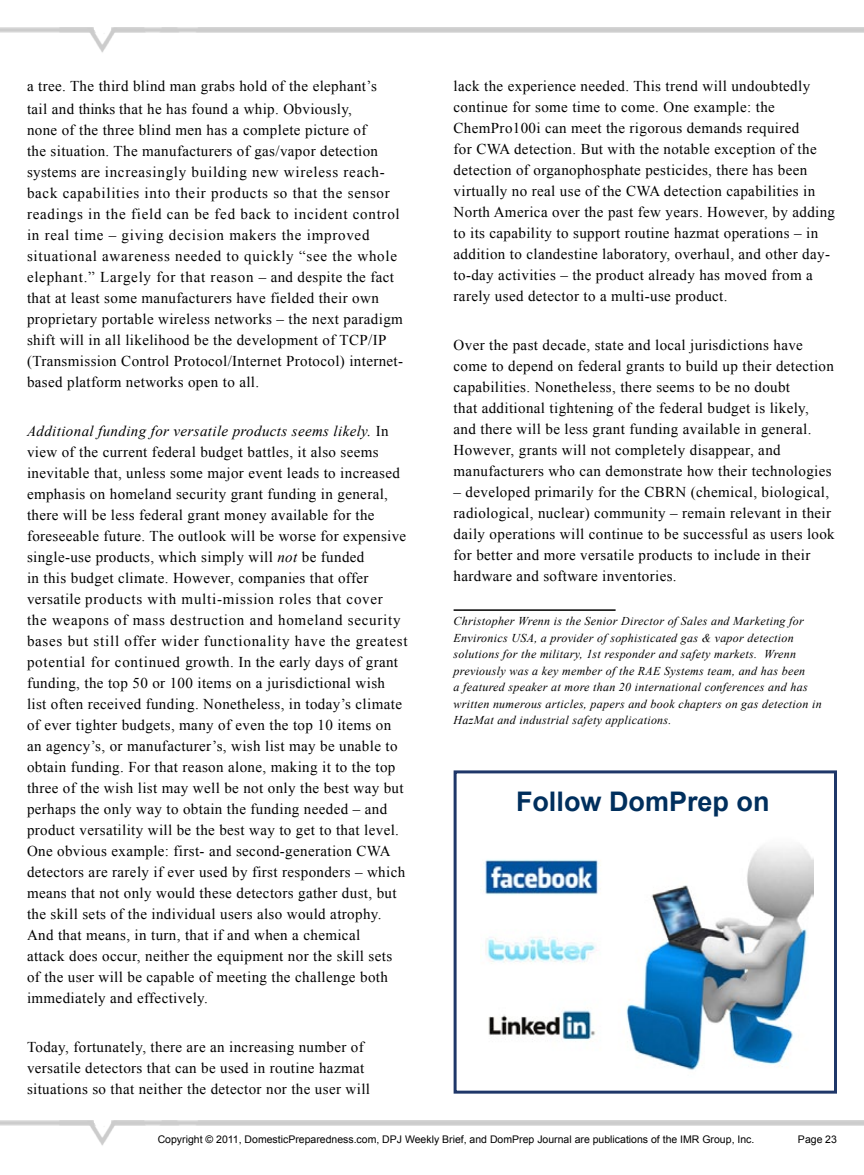
<style>
.page{position:relative;width:864px;height:1175px;background:#fff}
.page>*{position:absolute;margin:0;border:0;box-sizing:border-box;transform-origin:0 0}
.t1{font:700 27px "Arial";color:#002f5d}
.t2{font:15px/21px "Times New Roman";letter-spacing:.025em;color:#000}
.t3{font:italic 12px/16.5px "Times New Roman";letter-spacing:.025em;color:#000}
.t4{font:10.5px "Arial";color:#000}
.s1{font-style:italic}
</style>
<div class="page">
<hr style="left:454px;top:609px;width:162px;height:2px;background:#000">
<img style="left:480px;top:847px;width:333px;height:223px">
<div style="left:454px;top:770px;width:383px;height:323px;border:3px solid #1f3769"></div>
<img style="left:0;top:27px;width:864px;height:26px">
<img style="left:0;top:1120px;width:864px;height:26px">
<p class="t2" style="left:27px;top:75px;width:351px;line-height:22.5px">a tree. The third blind man grabs hold of the elephant’s tail and thinks that he has found a whip. Obviously,</p>
<p class="t2" style="left:27px;top:119px;width:378px">none of the three blind men has a complete picture of<br>the situation. The manufacturers of gas/vapor detection systems are increasingly building new wireless reach&shy;back capabilities into their products so that the sensor readings in the field can be fed back to incident control in real time – giving decision makers the improved situational awareness needed to quickly “see the whole elephant.” Largely for that reason – and despite the fact that at least some manufacturers have fielded their own proprietary portable wireless networks – the next paradigm shift will in all likelihood be the development of TCP/IP (Transmission Control Protocol/Internet Protocol) internet&shy;based platform networks open to all.</p>
<p class="t2" style="left:27px;top:420px;width:382px"><span class="s1">Additional funding for versatile products seems likely.</span> In view of the current federal budget battles, it also seems inevitable that, unless some major event leads to increased emphasis on homeland security grant funding in general, there will be less federal grant money available for the foreseeable future. The outlook will be worse for expensive single-use products, which simply will <span class="s1">not</span> be funded<br>in this budget climate. However, companies that offer versatile products with multi-mission roles that cover<br>the weapons of mass destruction and homeland security bases but still offer wider functionality have the greatest potential for continued growth. In the early days of grant funding, the top 50 or 100 items on a jurisdictional wish list often received funding. Nonetheless, in today’s climate of ever tighter budgets, many of even the top 10 items on an agency’s, or manufacturer’s, wish list may be unable to obtain funding. For that reason alone, making it to the top three of the wish list may well be not only the best way but perhaps the only way to obtain the funding needed – and product versatility will be the best way to get to that level.<br>One obvious example: first- and second-generation CWA detectors are rarely if ever used by first responders – which means that not only would these detectors gather dust, but the skill sets of the individual users also would atrophy.<br>And that means, in turn, that if and when a chemical<br>attack does occur, neither the equipment nor the skill sets of the user will be capable of meeting the challenge both immediately and effectively.</p>
<p class="t2" style="left:27px;top:1035px;width:345px">Today, fortunately, there are an increasing number of versatile detectors that can be used in routine hazmat situations so that neither the detector nor the user will</p>
<p class="t2" style="left:454px;top:75px;width:383px">lack the experience needed. This trend will undoubtedly continue for some time to come. One example: the ChemPro100i can meet the rigorous demands required<br>for CWA detection. But with the notable exception of the detection of organophosphate pesticides, there has been virtually no real use of the CWA detection capabilities in North America over the past few years. However, by adding to its capability to support routine hazmat operations – in addition to clandestine laboratory, overhaul, and other day&shy;to-day activities – the product already has moved from a rarely used detector to a multi-use product.</p>
<p class="t2" style="left:454px;top:334px;width:382px">Over the past decade, state and local jurisdictions have come to depend on federal grants to build up their detection capabilities. Nonetheless, there seems to be no doubt<br>that additional tightening of the federal budget is likely, and there will be less grant funding available in general.<br>However, grants will not completely disappear, and manufacturers who can demonstrate how their technologies</p>
<p class="t2" style="left:454px;top:481px;width:383px">– developed primarily for the CBRN (chemical, biological, radiological, nuclear) community – remain relevant in their daily operations will continue to be successful as users look for better and more versatile products to include in their hardware and software inventories.</p>
<p class="t3" style="left:454px;top:613px;width:370px">Christopher Wrenn is the Senior Director of Sales and Marketing for Environics USA, a provider of sophisticated gas &amp; vapor detection solutions for the military, 1st responder and safety markets. Wrenn previously was a key member of the RAE Systems team, and has been<br>a featured speaker at more than 20 international conferences and has written numerous articles, papers and book chapters on gas detection in HazMat and industrial safety applications.</p>
<h1 class="t1" style="left:516px;top:783px;width:255px">Follow DomPrep on</h1>
<p class="t4" style="left:158px;top:1132px;width:598px">Copyright © 2011, DomesticPreparedness.com, DPJ Weekly Brief, and DomPrep Journal are publications of the IMR Group, Inc.</p>
<p class="t4" style="left:798px;top:1132px;width:40px">Page 23</p>
</div>
